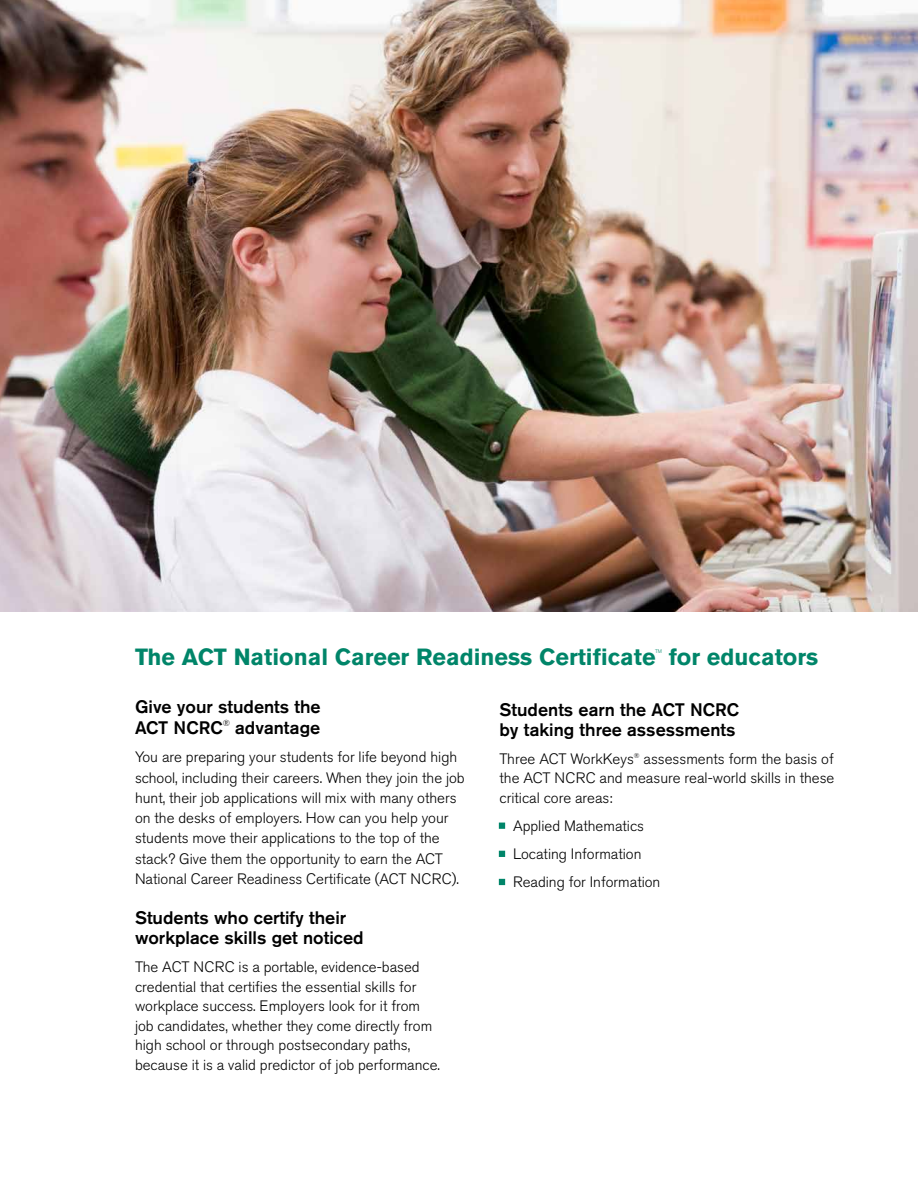
<style>
.page{position:relative;width:918px;height:1188px;background:#fff}
.page>*{position:absolute;margin:0;border:0;box-sizing:border-box;transform-origin:0 0}
.t1{font:700 23.25px "Akzidenz Grotesk Std";color:#008569}
.t2{font:500 18px/20.2px "Akzidenz Grotesk Std";color:#000}
.t3{font:300 15px/19.5px "Akzidenz Grotesk Std";color:#000}
.t4{font:300 5.25px "Akzidenz Grotesk Std";color:#008569}
.s1{color:#008569}
</style>
<div class="page">
<svg style="left:499px;top:823px;width:6px;height:6px"></svg>
<svg style="left:499px;top:851px;width:6px;height:6px"></svg>
<svg style="left:499px;top:879px;width:6px;height:6px"></svg>
<img style="left:0;top:0;width:918px;height:611px">
<h1 class="t1" style="left:135px;top:643px;width:522px">The ACT National Career Readiness Certificate</h1>
<p class="t4" style="left:655px;top:649px;width:8px">TM</p>
<h1 class="t1" style="left:669px;top:643px;width:151px">for educators</h1>
<p class="t2" style="left:135px;top:697px;width:187px">Give your students the<br>ACT NCRC<sup>®</sup> advantage</p>
<p class="t3" style="left:135px;top:747px;width:331px;line-height:20.2px">You are preparing your students for life beyond high school, including their careers. When they join the job hunt, their job applications will mix with many others on the desks of employers. How can you help your students move their applications to the top of the stack? Give them the opportunity to earn the ACT National Career Readiness Certificate (ACT NCRC).</p>
<p class="t2" style="left:135px;top:907px;width:230px">Students who certify their workplace skills get noticed</p>
<p class="t3" style="left:135px;top:957px;width:307px">The ACT NCRC is a portable, evidence-based credential that certifies the essential skills for workplace success. Employers look for it from job candidates, whether they come directly from high school or through postsecondary paths, because it is a valid predictor of job performance.</p>
<p class="t2" style="left:500px;top:699px;width:241px">Students earn the ACT NCRC by taking three assessments</p>
<p class="t3" style="left:500px;top:749px;width:336px;text-align:justify">Three ACT WorkKeys<sup>®</sup> assessments form the basis of the ACT NCRC and measure real-world skills in these critical core areas:</p>
<p class="t3" style="left:500px;top:816px;width:146px"><span class="s1">•</span> Applied Mathematics</p>
<p class="t3" style="left:500px;top:845px;width:144px"><span class="s1">•</span> Locating Information</p>
<p class="t3" style="left:500px;top:873px;width:162px"><span class="s1">•</span> Reading for Information</p>
</div>
